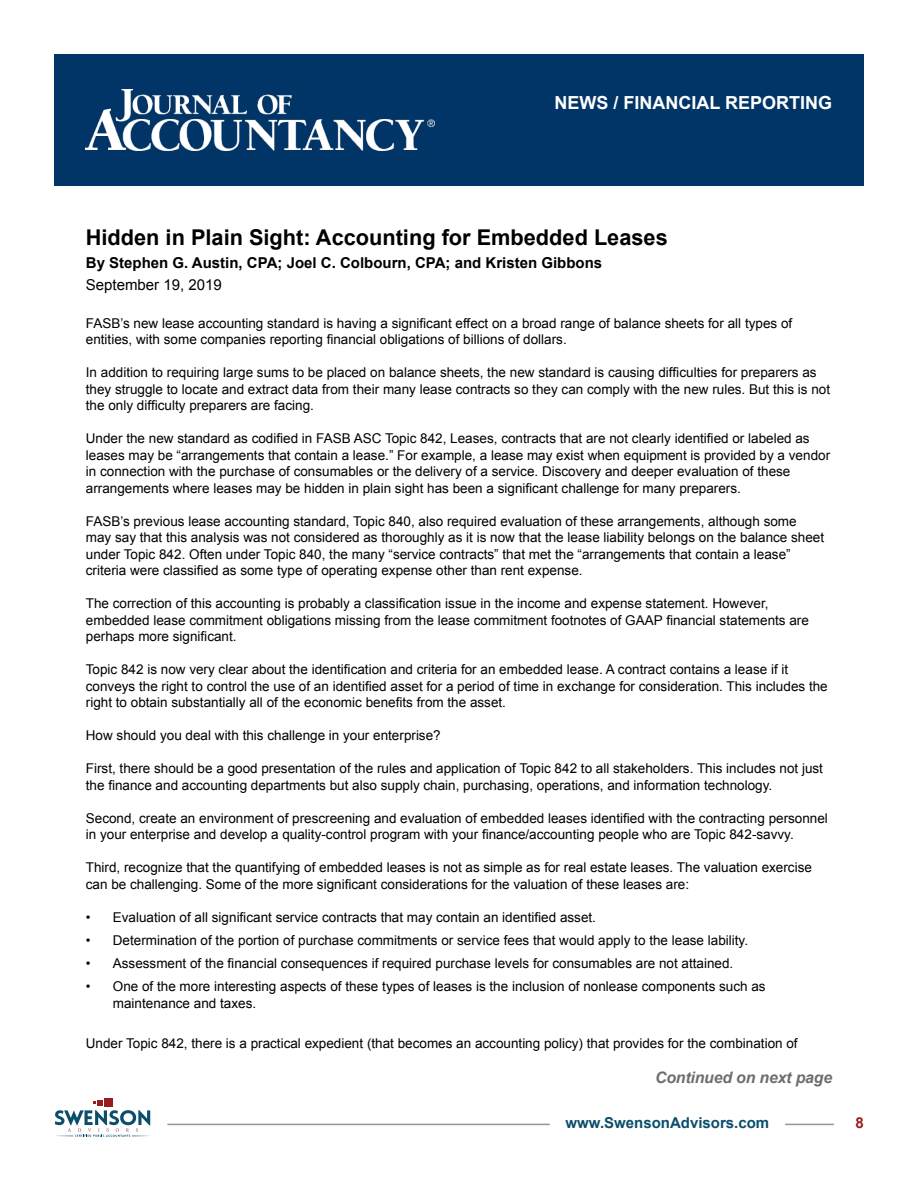
<style>
.page{position:relative;width:918px;height:1188px;background:#fff}
.page>*{position:absolute;margin:0;border:0;box-sizing:border-box;transform-origin:0 0}
.t1{font:700 21.75px "Arial";color:#000}
.t2{font:700 18px "Arial";color:#fff}
.t3{font:italic 700 15.9px "Arial";letter-spacing:-.01em;color:#6d6e71}
.t4{font:700 15px "Arial";color:#000}
.t5{font:700 15px "Arial";color:#0a4e6c}
.t6{font:15px "Arial";color:#000}
.t7{font:700 15px "Arial";color:#991b1e}
.t8{font:13.5px/16.5px "Arial";color:#000}
</style>
<div class="page">
<div style="left:104px;top:1099px;width:8px;height:8px;background:#991b1e"></div>
<svg style="left:54px;top:1100px;width:97px;height:37px"></svg>
<hr style="left:167px;top:1124px;width:383px;height:1px;background:#939598">
<hr style="left:785px;top:1124px;width:49px;height:1px;background:#939598">
<div style="left:54px;top:54px;width:810px;height:132px;background:#013567"></div>
<img style="left:86px;top:90px;width:348px;height:60px">
<h2 class="t2" style="left:554px;top:91px;width:279px">NEWS / FINANCIAL REPORTING</h2>
<h1 class="t1" style="left:86px;top:223px;width:583px">Hidden in Plain Sight: Accounting for Embedded Leases</h1>
<p class="t4" style="left:86px;top:253px;width:518px">By Stephen G. Austin, CPA; Joel C. Colbourn, CPA; and Kristen Gibbons</p>
<p class="t6" style="left:86px;top:275px;width:137px">September 19, 2019</p>
<p class="t8" style="left:86px;top:315px;width:708px">FASB’s new lease accounting standard is having a significant effect on a broad range of balance sheets for all types of entities, with some companies reporting financial obligations of billions of dollars.</p>
<p class="t8" style="left:86px;top:364px;width:746px">In addition to requiring large sums to be placed on balance sheets, the new standard is causing difficulties for preparers as they struggle to locate and extract data from their many lease contracts so they can comply with the new rules. But this is not the only difficulty preparers are facing.</p>
<p class="t8" style="left:86px;top:430px;width:746px">Under the new standard as codified in FASB ASC Topic 842, Leases, contracts that are not clearly identified or labeled as leases may be “arrangements that contain a lease.” For example, a lease may exist when equipment is provided by a vendor in connection with the purchase of consumables or the delivery of a service. Discovery and deeper evaluation of these arrangements where leases may be hidden in plain sight has been a significant challenge for many preparers.</p>
<p class="t8" style="left:86px;top:513px;width:740px">FASB’s previous lease accounting standard, Topic 840, also required evaluation of these arrangements, although some may say that this analysis was not considered as thoroughly as it is now that the lease liability belongs on the balance sheet under Topic 842. Often under Topic 840, the many “service contracts” that met the “arrangements that contain a lease” criteria were classified as some type of operating expense other than rent expense.</p>
<p class="t8" style="left:86px;top:595px;width:725px">The correction of this accounting is probably a classification issue in the income and expense statement. However, embedded lease commitment obligations missing from the lease commitment footnotes of GAAP financial statements are perhaps more significant.</p>
<p class="t8" style="left:86px;top:661px;width:743px">Topic 842 is now very clear about the identification and criteria for an embedded lease. A contract contains a lease if it conveys the right to control the use of an identified asset for a period of time in exchange for consideration. This includes the right to obtain substantially all of the economic benefits from the asset.</p>
<p class="t8" style="left:86px;top:727px;width:356px">How should you deal with this challenge in your enterprise?</p>
<p class="t8" style="left:86px;top:760px;width:739px">First, there should be a good presentation of the rules and application of Topic 842 to all stakeholders. This includes not just the finance and accounting departments but also supply chain, purchasing, operations, and information technology.</p>
<p class="t8" style="left:86px;top:810px;width:744px">Second, create an environment of prescreening and evaluation of embedded leases identified with the contracting personnel in your enterprise and develop a quality-control program with your finance/accounting people who are Topic 842-savvy.</p>
<p class="t8" style="left:86px;top:859px;width:728px">Third, recognize that the quantifying of embedded leases is not as simple as for real estate leases. The valuation exercise can be challenging. Some of the more significant considerations for the valuation of these leases are:</p>
<p class="t8" style="left:86px;top:909px;width:512px">• Evaluation of all significant service contracts that may contain an identified asset.</p>
<p class="t8" style="left:86px;top:932px;width:664px">• Determination of the portion of purchase commitments or service fees that would apply to the lease lability.</p>
<p class="t8" style="left:86px;top:955px;width:649px">• Assessment of the financial consequences if required purchase levels for consumables are not attained.</p>
<p class="t8" style="left:113px;top:979px;width:654px;text-indent:-27px">• One of the more interesting aspects of these types of leases is the inclusion of nonlease components such as maintenance and taxes.</p>
<p class="t8" style="left:86px;top:1035px;width:713px">Under Topic 842, there is a practical expedient (that becomes an accounting policy) that provides for the combination of</p>
<p class="t3" style="left:655px;top:1067px;width:179px">Continued on next page</p>
<p class="t5" style="left:566px;top:1112px;width:205px">www.SwensonAdvisors.com</p>
<p class="t7" style="left:856px;top:1112px;width:10px">8</p>
</div>
